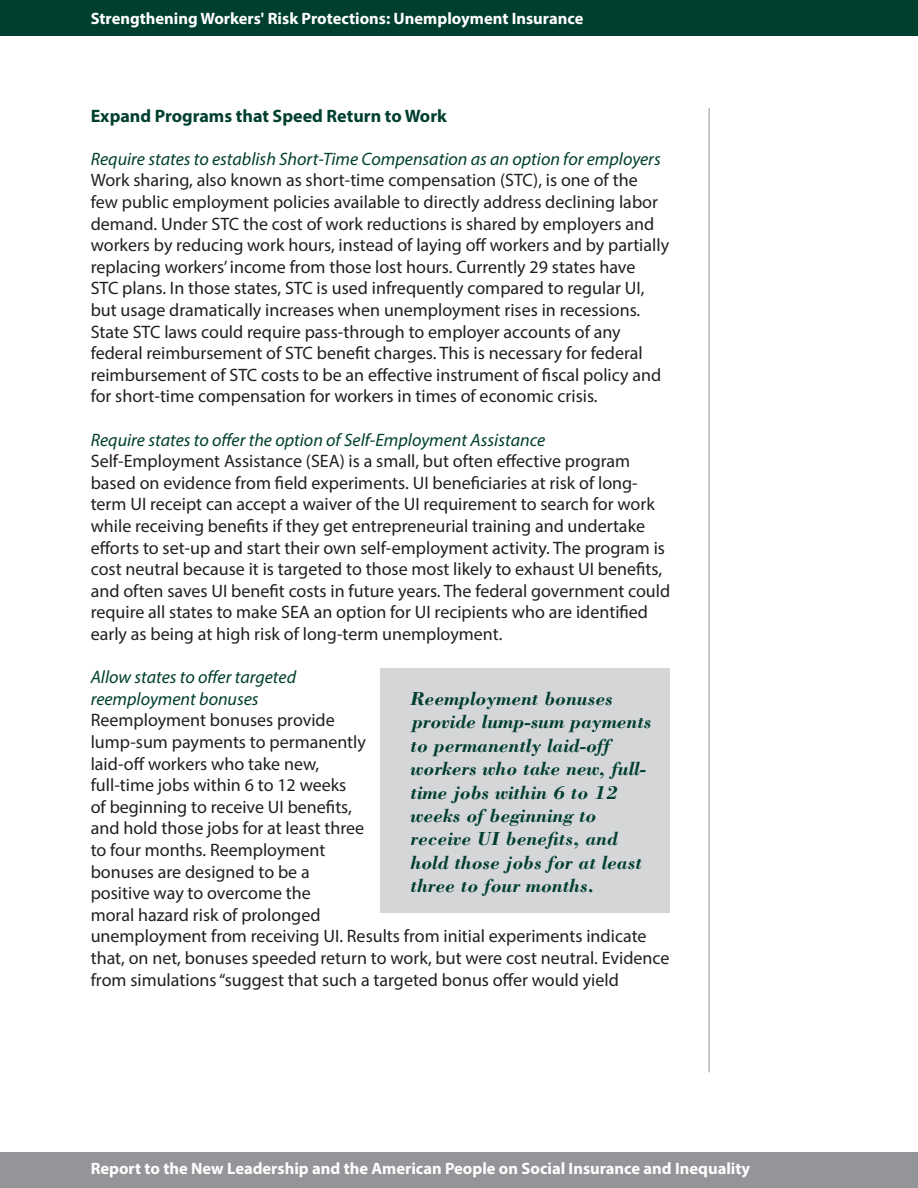
<style>
.page{position:relative;width:918px;height:1188px;background:#fff}
.page>*{position:absolute;margin:0;border:0;box-sizing:border-box;transform-origin:0 0}
.t1{font:italic 700 19.5px/23.4px "Bodoni Std";color:#003f2f}
.Body{font:18px/21.6px "Myriad Pro";color:#231f20}
.Green_Italic{font:italic 18px/21.6px "Myriad Pro";color:#003f2f}
.Subheading_-_Green{font:700 18px "Myriad Pro";color:#003f2f}
.t2{font:700 16.5px "Myriad Pro";color:#fff}
</style>
<div class="page">
<div style="left:0;top:0;width:918px;height:36px;background:#003f2f"></div>
<hr style="left:709px;top:108px;width:1px;height:964px;background:#939598">
<div style="left:0;top:1153px;width:918px;height:35px;background:#939598"></div>
<div style="left:380px;top:669px;width:289px;height:244px;background:#d5d6d8"></div>
<p class="t2" style="left:91px;top:7px;width:494px">Strengthening Workers' Risk Protections: Unemployment Insurance</p>
<p class="Subheading_-_Green" style="left:91px;top:104px;width:358px">Expand Programs that Speed Return to Work</p>
<p class="Green_Italic" style="left:91px;top:148px;width:572px">Require states to establish Short-Time Compensation as an option for employers</p>
<p class="Body" style="left:91px;top:169px;width:580px">Work sharing, also known as short-time compensation (STC), is one of the few public employment policies available to directly address declining labor demand. Under STC the cost of work reductions is shared by employers and workers by reducing work hours, instead of laying off workers and by partially replacing workers’ income from those lost hours. Currently 29 states have<br>STC plans. In those states, STC is used infrequently compared to regular UI, but usage dramatically increases when unemployment rises in recessions.<br>State STC laws could require pass-through to employer accounts of any federal reimbursement of STC benefit charges. This is necessary for federal reimbursement of STC costs to be an effective instrument of fiscal policy and for short-time compensation for workers in times of economic crisis.</p>
<p class="Green_Italic" style="left:91px;top:428px;width:456px">Require states to offer the option of Self-Employment Assistance</p>
<p class="Body" style="left:91px;top:450px;width:581px">Self-Employment Assistance (SEA) is a small, but often effective program based on evidence from field experiments. UI beneficiaries at risk of long&shy;term UI receipt can accept a waiver of the UI requirement to search for work while receiving benefits if they get entrepreneurial training and undertake efforts to set-up and start their own self-employment activity. The program is cost neutral because it is targeted to those most likely to exhaust UI benefits, and often saves UI benefit costs in future years. The federal government could require all states to make SEA an option for UI recipients who are identified early as being at high risk of long-term unemployment.</p>
<p class="Green_Italic" style="left:91px;top:666px;width:207px">Allow states to offer targeted reemployment bonuses</p>
<p class="Body" style="left:91px;top:709px;width:580px">Reemployment bonuses provide<br>lump-sum payments to permanently<br>laid-off workers who take new,<br>full-time jobs within 6 to 12 weeks<br>of beginning to receive UI benefits,<br>and hold those jobs for at least three<br>to four months. Reemployment<br>bonuses are designed to be a<br>positive way to overcome the<br>moral hazard risk of prolonged<br>unemployment from receiving UI. Results from initial experiments indicate that, on net, bonuses speeded return to work, but were cost neutral. Evidence from simulations “suggest that such a targeted bonus offer would yield</p>
<p class="t1" style="left:411px;top:686px;width:204px">Reemployment bonuses</p>
<p class="t1" style="left:411px;top:733px;width:237px">to permanently laid-off workers who take new, full&shy;time jobs within 6 to 12 weeks of beginning to receive UI benefits, and hold those jobs for at least three to four months.</p>
<p class="t1" style="left:412px;top:709px;width:241px">provide lump-sum payments</p>
<p class="t2" style="left:91px;top:1158px;width:700px">147 | Report to the New Leadership and th American People on Social Insur ce and Inequality</p>
<p class="t2" style="left:91px;top:1158px;width:661px">Report to the New Leadership and the American People on Social Insurance and Inequality</p>
</div>
